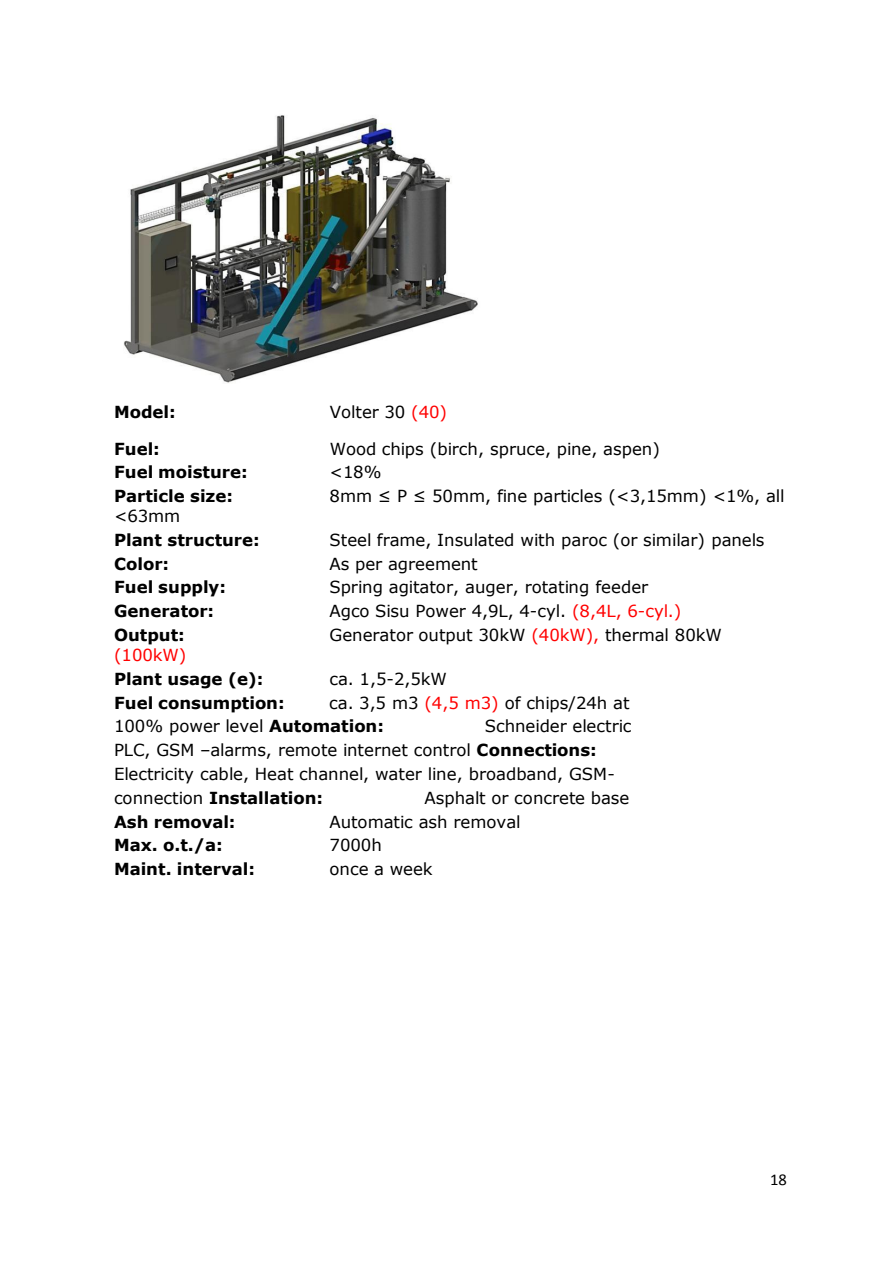
<style>
.page{position:relative;width:893px;height:1263px;background:#fff}
.page>*{position:absolute;margin:0;border:0;box-sizing:border-box;transform-origin:0 0}
.t1{font:16.65px/23.9px "Verdana";letter-spacing:-.005em;color:#000}
.t2{font:700 16.65px "Verdana";color:#000}
.t3{font:16.65px "Verdana";letter-spacing:-.005em;color:#f00}
.t4{font:16.5px "Calibri";color:#000}
.s1{color:#f00}
.s2{font-weight:700}
</style>
<div class="page">
<img style="left:123px;top:115px;width:355px;height:268px">
<p class="t2" style="left:114px;top:401px;width:63px">Model:</p>
<p class="t1" style="left:330px;top:399px;width:119px">Volter 30 <span class="s1">(40)</span></p>
<p class="t2" style="left:114px;top:438px;width:47px">Fuel:</p>
<p class="t1" style="left:330px;top:436px;width:332px">Wood chips (birch, spruce, pine, aspen)</p>
<p class="t2" style="left:114px;top:461px;width:135px">Fuel moisture:</p>
<p class="t1" style="left:330px;top:460px;width:54px">&lt;18%</p>
<p class="t2" style="left:114px;top:485px;width:121px">Particle size:</p>
<p class="t1" style="left:330px;top:483px;width:457px">8mm ≤ P ≤ 50mm, fine particles (&lt;3,15mm) &lt;1%, all</p>
<p class="t1" style="left:114px;top:504px;width:68px">&lt;63mm</p>
<p class="t2" style="left:114px;top:529px;width:147px">Plant structure:</p>
<p class="t1" style="left:330px;top:527px;width:436px">Steel frame, Insulated with paroc (or similar) panels</p>
<p class="t2" style="left:114px;top:553px;width:57px">Color:</p>
<p class="t1" style="left:330px;top:551px;width:150px">As per agreement</p>
<p class="t2" style="left:114px;top:577px;width:113px">Fuel supply:</p>
<p class="t1" style="left:329px;top:575px;width:320px">Spring agitator, auger, rotating feeder</p>
<p class="t2" style="left:114px;top:601px;width:102px">Generator:</p>
<p class="t1" style="left:329px;top:599px;width:353px">Agco Sisu Power 4,9L, 4-cyl. <span class="s1">(8,4L, 6-cyl.)</span></p>
<p class="t2" style="left:114px;top:624px;width:72px">Output:</p>
<p class="t1" style="left:330px;top:622px;width:394px">Generator output 30kW <span class="s1">(40kW),</span> thermal 80kW</p>
<p class="t3" style="left:114px;top:644px;width:74px">(100kW)</p>
<p class="t2" style="left:114px;top:668px;width:151px">Plant usage (e):</p>
<p class="t1" style="left:329px;top:666px;width:119px">ca. 1,5-2,5kW</p>
<p class="t2" style="left:114px;top:692px;width:172px">Fuel consumption:</p>
<p class="t1" style="left:114px;top:690px;width:517px;text-indent:215px">ca. 3,5 m3 <span class="s1">(4,5 m3)</span> of chips/24h at<br>100% power level <span class="s2">Automation:</span></p>
<p class="t1" style="left:114px;top:714px;width:519px;text-indent:371px">Schneider electric PLC, GSM –alarms, remote internet control <span class="s2">Connections:<br></span>Electricity cable, Heat channel, water line, broadband, GSM&shy;connection <span class="s2">Installation:</span></p>
<p class="t1" style="left:424px;top:785px;width:206px">Asphalt or concrete base</p>
<p class="t2" style="left:114px;top:811px;width:123px">Ash removal:</p>
<p class="t1" style="left:329px;top:809px;width:193px">Automatic ash removal</p>
<p class="t2" style="left:114px;top:834px;width:110px">Max. o.t./a:</p>
<p class="t1" style="left:330px;top:833px;width:54px">7000h</p>
<p class="t2" style="left:114px;top:858px;width:143px">Maint. interval:</p>
<p class="t1" style="left:330px;top:856px;width:105px">once a week</p>
<p class="t4" style="left:770px;top:1173px;width:18px">18</p>
</div>
